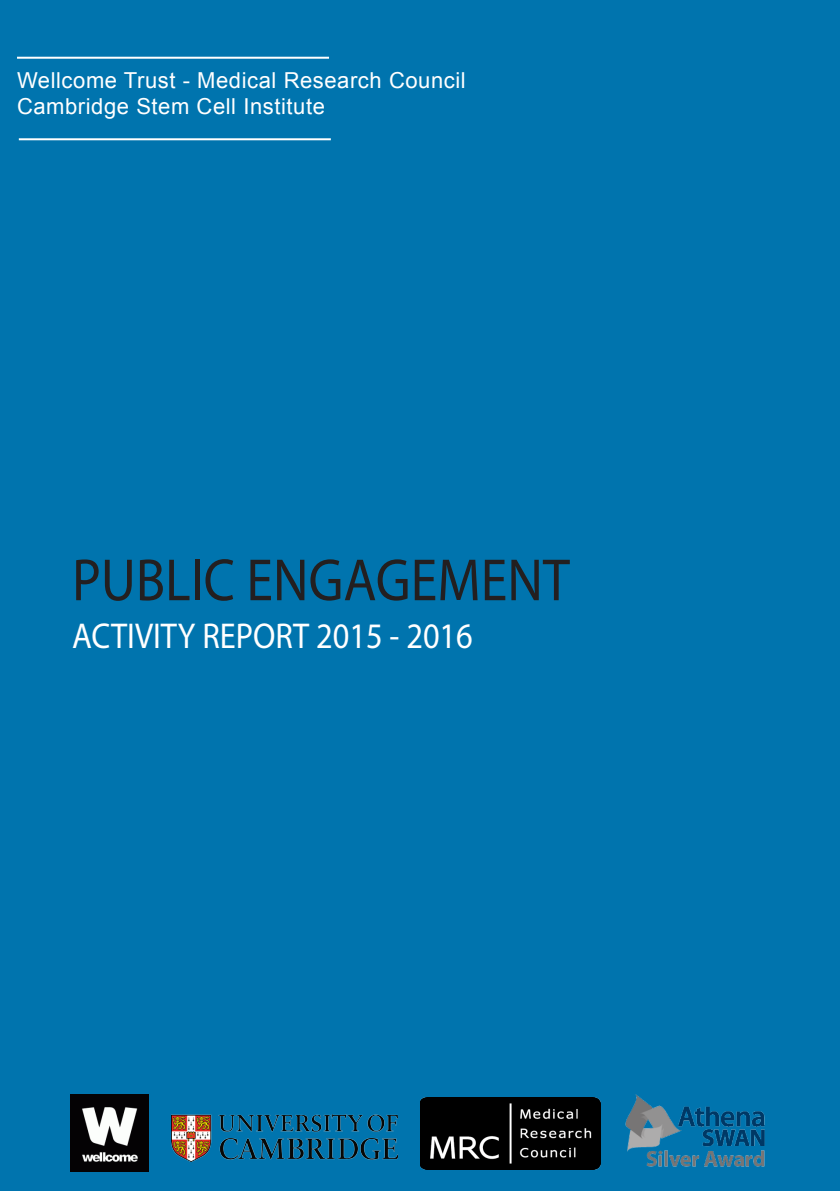
<style>
.page{position:relative;width:840px;height:1191px;background:#fff}
.page>*{position:absolute;margin:0;border:0;box-sizing:border-box;transform-origin:0 0}
.t1{font:60px "Myriad Pro";color:#231f20;scale:.9 1}
.t2{font:36px "Myriad Pro";color:#fff;scale:.9 1}
.t3{font:22px/26.4px "Arial";letter-spacing:.025em;color:#fff}
</style>
<div class="page">
<div style="left:0;top:0;width:839px;height:1191px;background:#0074ae"></div>
<img style="left:171px;top:1115px;width:226px;height:47px">
<img style="left:420px;top:1097px;width:179px;height:72px">
<img style="left:71px;top:1094px;width:77px;height:77px">
<hr style="left:17px;top:57px;width:312px;height:2px;background:#fff">
<hr style="left:19px;top:138px;width:311px;height:2px;background:#fff">
<img style="left:625px;top:1094px;width:140px;height:73px">
<p class="t3" style="left:17px;top:67px;width:450px">Wellcome Trust - Medical Research Council<br>Cambridge Stem Cell Institute</p>
<h1 class="t1" style="left:72px;top:543px;width:554px">PUBLIC ENGAGEMENT</h1>
<h2 class="t2" style="left:72px;top:614px;width:446px">ACTIVITY REPORT 2015 - 2016</h2>
</div>
